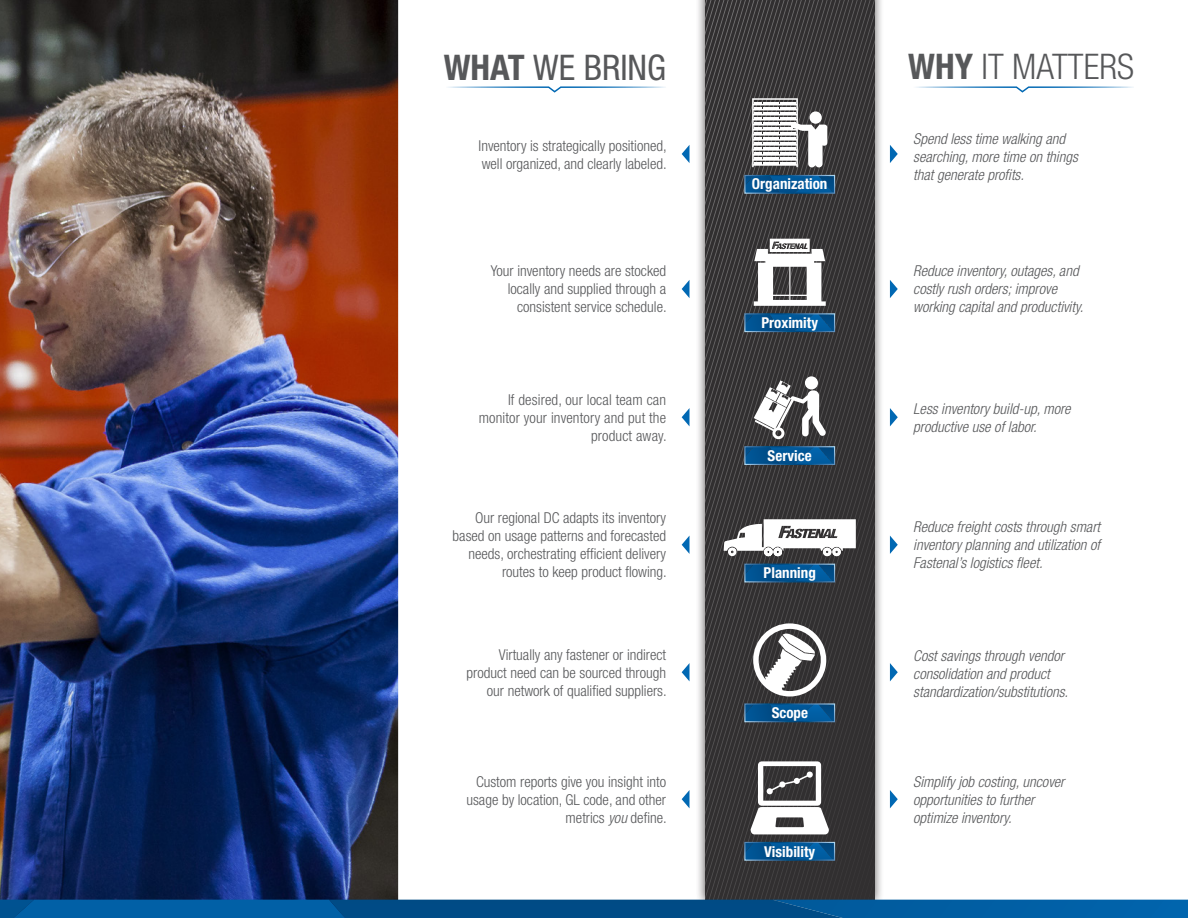
<style>
.page{position:relative;width:1188px;height:918px;background:#fff}
.page>*{position:absolute;margin:0;border:0;box-sizing:border-box;transform-origin:0 0}
.t1{font:300 condensed 35.4px "Helvetica Neue LT Std";color:#57585a}
.t2{font:condensed 35.4px "Helvetica Neue LT Std";color:#57585a}
.t3{font:300 condensed 15px/18px "Helvetica Neue LT Std";color:#57585a;text-align:right}
.t4{font:italic 300 condensed 15px/18px "Helvetica Neue LT Std";color:#57585a}
.t5{font:700 condensed 15px "Helvetica Neue LT Std";color:#fff}
.s1{font-weight:700}
.s2{font-style:italic}
</style>
<div class="page">
<div style="left:695px;top:0;width:189px;height:909px;background:#231f20;opacity:.75"></div>
<svg style="left:705px;top:0;width:169px;height:900px;background:#38383a"></svg>
<img style="left:0;top:0;width:398px;height:900px">
<svg style="left:0;top:900px;width:1188px;height:18px;background:#005798"></svg>
<svg style="left:682px;top:145px;width:8px;height:18px"></svg>
<svg style="left:890px;top:145px;width:8px;height:18px"></svg>
<svg style="left:682px;top:280px;width:8px;height:18px"></svg>
<svg style="left:890px;top:280px;width:8px;height:18px"></svg>
<svg style="left:682px;top:408px;width:8px;height:18px"></svg>
<svg style="left:890px;top:408px;width:8px;height:18px"></svg>
<svg style="left:682px;top:536px;width:8px;height:18px"></svg>
<svg style="left:890px;top:536px;width:8px;height:18px"></svg>
<svg style="left:682px;top:663px;width:8px;height:18px"></svg>
<svg style="left:890px;top:663px;width:8px;height:18px"></svg>
<svg style="left:682px;top:790px;width:8px;height:18px"></svg>
<svg style="left:890px;top:790px;width:8px;height:18px"></svg>
<svg style="left:805px;top:376px;width:13px;height:13px"></svg>
<svg style="left:754px;top:380px;width:72px;height:59px"></svg>
<svg style="left:751px;top:761px;width:78px;height:73px"></svg>
<svg style="left:752px;top:98px;width:75px;height:69px"></svg>
<svg style="left:724px;top:519px;width:132px;height:37px"></svg>
<svg style="left:753px;top:623px;width:73px;height:74px"></svg>
<svg style="left:754px;top:239px;width:72px;height:67px"></svg>
<svg style="left:448px;top:86px;width:218px;height:7px"></svg>
<svg style="left:916px;top:86px;width:218px;height:7px"></svg>
<svg style="left:746px;top:177px;width:87px;height:15px"></svg>
<svg style="left:746px;top:315px;width:87px;height:15px"></svg>
<svg style="left:746px;top:448px;width:87px;height:15px"></svg>
<svg style="left:746px;top:566px;width:87px;height:14px"></svg>
<svg style="left:746px;top:705px;width:87px;height:15px"></svg>
<svg style="left:746px;top:844px;width:87px;height:15px"></svg>
<p class="t2" style="left:444px;top:47px;width:224px"><span class="s1">WHAT</span> WE BRING</p>
<p class="t1" style="left:908px;top:46px;width:227px"><span class="s1">WHY</span> IT MATTERS</p>
<p class="t3" style="left:479px;top:136px;width:190px;text-align:left">Inventory is strategically positioned, well organized, and clearly labeled.</p>
<p class="t4" style="left:913px;top:130px;width:166px">Spend less time walking and searching, more time on things that generate profits.</p>
<p class="t5" style="left:752px;top:175px;width:77px">Organization</p>
<p class="t3" style="left:491px;top:262px;width:178px">Your inventory needs are stocked locally and supplied through a consistent service schedule.</p>
<p class="t4" style="left:913px;top:262px;width:172px">Reduce inventory, outages, and costly rush orders; improve working capital and productivity.</p>
<p class="t5" style="left:761px;top:314px;width:58px">Proximity</p>
<p class="t3" style="left:479px;top:390px;width:189px">If desired, our local team can monitor your inventory and put the product away.</p>
<p class="t4" style="left:913px;top:400px;width:159px">Less inventory build-up, more productive use of labor.</p>
<p class="t5" style="left:768px;top:447px;width:46px">Service</p>
<p class="t3" style="left:453px;top:509px;width:216px">Our regional DC adapts its inventory based on usage patterns and forecasted needs, orchestrating efficient delivery routes to keep product flowing.</p>
<p class="t4" style="left:913px;top:518px;width:188px;text-align:justify">Reduce freight costs through smart inventory planning and utilization of Fastenal’s logistics fleet.</p>
<p class="t5" style="left:764px;top:564px;width:54px">Planning</p>
<p class="t3" style="left:467px;top:645px;width:202px">Virtually any fastener or indirect product need can be sourced through our network of qualified suppliers.</p>
<p class="t4" style="left:913px;top:647px;width:156px">Cost savings through vendor consolidation and product standardization/substitutions.</p>
<p class="t5" style="left:772px;top:704px;width:38px">Scope</p>
<p class="t3" style="left:467px;top:773px;width:202px">Custom reports give you insight into usage by location, GL code, and other metrics <span class="s2">you</span> define.</p>
<p class="t4" style="left:913px;top:773px;width:153px">Simplify job costing, uncover opportunities to further optimize inventory.</p>
<p class="t5" style="left:764px;top:842px;width:53px">Visibility</p>
</div>
